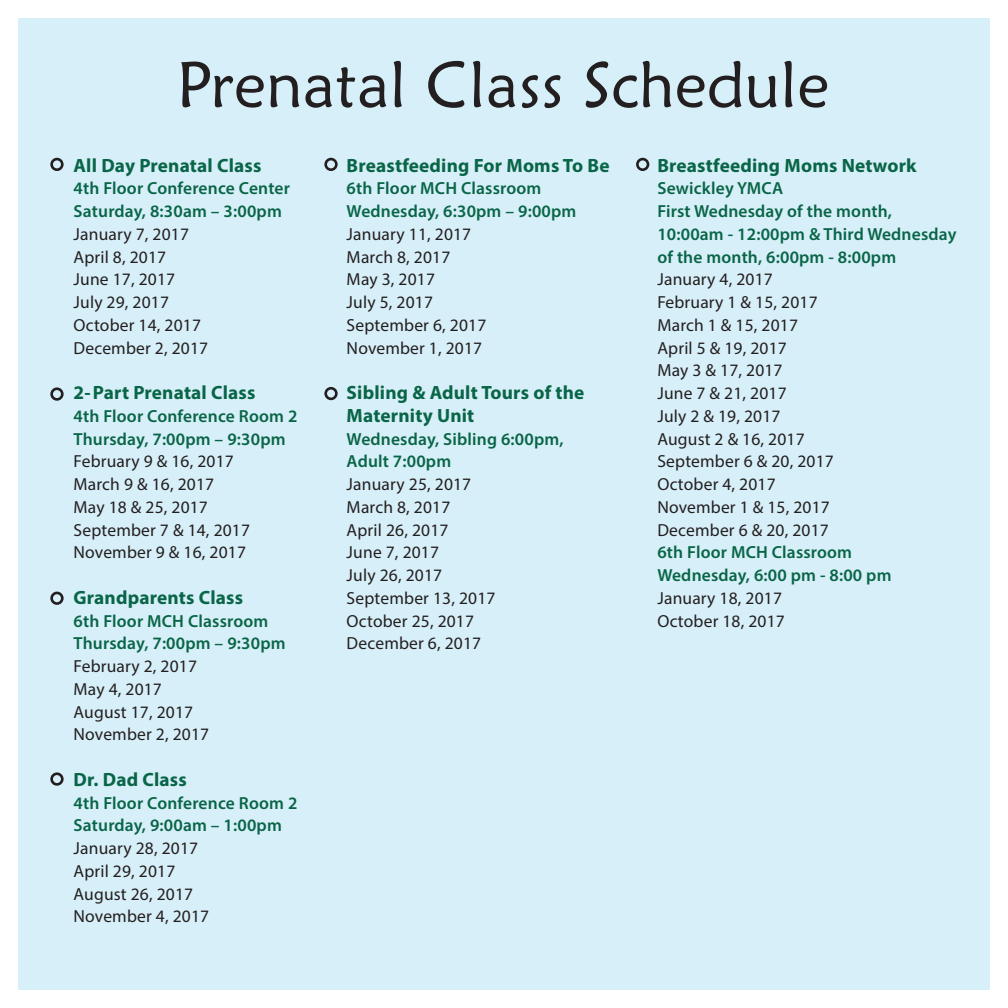
<style>
.page{position:relative;width:1008px;height:1008px;background:#fff}
.page>*{position:absolute;margin:0;border:0;box-sizing:border-box;transform-origin:0 0}
.t1{font:64.75px "Maiandra GD";letter-spacing:.005em;color:#231f20}
.t2{font:700 19.25px/22.8px "Myriad Pro";letter-spacing:.01em;color:#096547}
.t3{font:17.5px/22.8px "Myriad Pro";letter-spacing:.01em;color:#231f20}
.t4{font:600 17.5px/22.8px "Myriad Pro";letter-spacing:.01em;color:#096547}
</style>
<div class="page">
<div style="left:18px;top:17px;width:973px;height:975px;background:#d7eff8"></div>
<div style="left:50px;top:158px;width:14px;height:13px;border:3px solid #231f20;border-radius:50%"></div>
<div style="left:50px;top:387px;width:14px;height:14px;border:3px solid #231f20;border-radius:50%"></div>
<div style="left:50px;top:592px;width:14px;height:13px;border:3px solid #231f20;border-radius:50%"></div>
<div style="left:50px;top:772px;width:14px;height:14px;border:3px solid #231f20;border-radius:50%"></div>
<div style="left:324px;top:158px;width:14px;height:13px;border:3px solid #231f20;border-radius:50%"></div>
<div style="left:324px;top:387px;width:14px;height:13px;border:3px solid #231f20;border-radius:50%"></div>
<div style="left:636px;top:158px;width:13px;height:13px;border:3px solid #231f20;border-radius:50%"></div>
<div style="left:0;top:990px;width:1008px;height:18px;background:#fff"></div>
<div style="left:0;top:0;width:1008px;height:18px;background:#fff"></div>
<div style="left:990px;top:0;width:18px;height:1008px;background:#fff"></div>
<h1 class="t1" style="left:177px;top:45px;width:654px">Prenatal Class Schedule</h1>
<p class="t2" style="left:74px;top:153px;width:189px">All Day Prenatal Class</p>
<p class="t4" style="left:74px;top:177px;width:218px">4th Floor Conference Center<br>Saturday, 8:30am – 3:00pm</p>
<p class="t3" style="left:74px;top:222px;width:136px">January 7, 2017<br>April 8, 2017<br>June 17, 2017<br>July 29, 2017<br>October 14, 2017<br>December 2, 2017</p>
<p class="t2" style="left:74px;top:381px;width:183px">2-Part Prenatal Class</p>
<p class="t4" style="left:74px;top:404px;width:225px">4th Floor Conference Room 2<br>Thursday, 7:00pm – 9:30pm</p>
<p class="t3" style="left:74px;top:450px;width:178px">February 9 &amp; 16, 2017<br>March 9 &amp; 16, 2017<br>May 18 &amp; 25, 2017<br>September 7 &amp; 14, 2017<br>November 9 &amp; 16, 2017</p>
<p class="t2" style="left:74px;top:585px;width:171px">Grandparents Class</p>
<p class="t4" style="left:74px;top:609px;width:214px">6th Floor MCH Classroom<br>Thursday, 7:00pm – 9:30pm</p>
<p class="t3" style="left:74px;top:655px;width:137px">February 2, 2017<br>May 4, 2017<br>August 17, 2017<br>November 2, 2017</p>
<p class="t2" style="left:74px;top:767px;width:115px">Dr. Dad Class</p>
<p class="t4" style="left:74px;top:791px;width:225px">4th Floor Conference Room 2<br>Saturday, 9:00am – 1:00pm</p>
<p class="t3" style="left:74px;top:837px;width:137px">January 28, 2017<br>April 29, 2017<br>August 26, 2017<br>November 4, 2017</p>
<p class="t2" style="left:347px;top:153px;width:264px">Breastfeeding For Moms To Be</p>
<p class="t4" style="left:347px;top:177px;width:231px">6th Floor MCH Classroom<br>Wednesday, 6:30pm – 9:00pm</p>
<p class="t3" style="left:347px;top:222px;width:141px">January 11, 2017<br>March 8, 2017<br>May 3, 2017<br>July 5, 2017<br>September 6, 2017<br>November 1, 2017</p>
<p class="t2" style="left:347px;top:381px;width:239px">Sibling &amp; Adult Tours of the<br>Maternity Unit</p>
<p class="t4" style="left:347px;top:427px;width:218px">Wednesday, Sibling 6:00pm,<br>Adult 7:00pm</p>
<p class="t3" style="left:347px;top:473px;width:150px">January 25, 2017<br>March 8, 2017<br>April 26, 2017<br>June 7, 2017<br>July 26, 2017<br>September 13, 2017<br>October 25, 2017<br>December 6, 2017</p>
<p class="t2" style="left:657px;top:153px;width:261px">Breastfeeding Moms Network</p>
<p class="t4" style="left:657px;top:177px;width:301px">Sewickley YMCA<br>First Wednesday of the month,<br>10:00am - 12:00pm &amp; Third Wednesday of the month, 6:00pm - 8:00pm</p>
<p class="t3" style="left:657px;top:268px;width:178px">January 4, 2017<br>February 1 &amp; 15, 2017<br>March 1 &amp; 15, 2017<br>April 5 &amp; 19, 2017<br>May 3 &amp; 17, 2017<br>June 7 &amp; 21, 2017<br>July 2 &amp; 19, 2017<br>August 2 &amp; 16, 2017<br>September 6 &amp; 20, 2017<br>October 4, 2017<br>November 1 &amp; 15, 2017<br>December 6 &amp; 20, 2017</p>
<p class="t4" style="left:657px;top:541px;width:236px">6th Floor MCH Classroom<br>Wednesday, 6:00 pm - 8:00 pm</p>
<p class="t3" style="left:657px;top:586px;width:129px">January 18, 2017<br>October 18, 2017</p>
</div>
